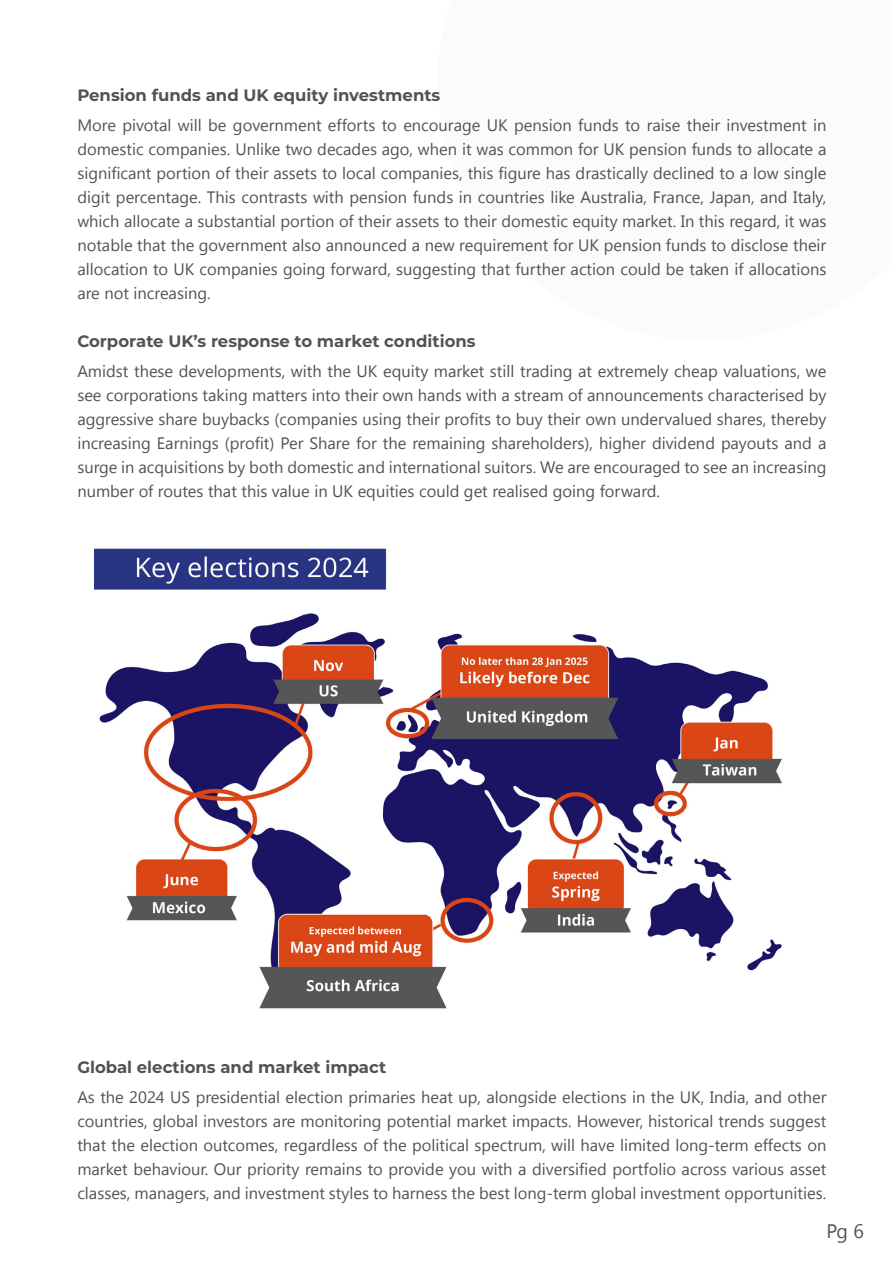
<style>
.page{position:relative;width:893px;height:1263px;background:#fff}
.page>*{position:absolute;margin:0;border:0;box-sizing:border-box;transform-origin:0 0}
.t1{font:19.5px "Gadugi";color:#505355}
._11_16_Reg_JU_Left{font:16.5px/24px "Gadugi";color:#505355;text-align:justify}
._11_16_Reg_JU_Left-2{font:700 16.5px "Montserrat";color:#505355}
</style>
<div class="page">
<img style="left:94px;top:548px;width:688px;height:461px">
<p class="_11_16_Reg_JU_Left-2" style="left:77px;top:84px;width:365px">Pension funds and UK equity investments</p>
<p class="_11_16_Reg_JU_Left" style="left:77px;top:113px;width:751px">More pivotal will be government efforts to encourage UK pension funds to raise their investment in domestic companies. Unlike two decades ago, when it was common for UK pension funds to allocate a significant portion of their assets to local companies, this figure has drastically declined to a low single digit percentage. This contrasts with pension funds in countries like Australia, France, Japan, and Italy, which allocate a substantial portion of their assets to their domestic equity market. In this regard, it was notable that the government also announced a new requirement for UK pension funds to disclose their allocation to UK companies going forward, suggesting that further action could be taken if allocations are not increasing.</p>
<p class="_11_16_Reg_JU_Left-2" style="left:77px;top:330px;width:400px">Corporate UK’s response to market conditions</p>
<p class="_11_16_Reg_JU_Left" style="left:77px;top:359px;width:750px">Amidst these developments, with the UK equity market still trading at extremely cheap valuations, we see corporations taking matters into their own hands with a stream of announcements characterised by aggressive share buybacks (companies using their profits to buy their own undervalued shares, thereby increasing Earnings (profit) Per Share for the remaining shareholders), higher dividend payouts and a surge in acquisitions by both domestic and international suitors. We are encouraged to see an increasing number of routes that this value in UK equities could get realised going forward.</p>
<p class="_11_16_Reg_JU_Left-2" style="left:77px;top:1056px;width:310px">Global elections and market impact</p>
<p class="_11_16_Reg_JU_Left" style="left:77px;top:1085px;width:751px">As the 2024 US presidential election primaries heat up, alongside elections in the UK, India, and other countries, global investors are monitoring potential market impacts. However, historical trends suggest that the election outcomes, regardless of the political spectrum, will have limited long-term effects on market behaviour. Our priority remains to provide you with a diversified portfolio across various asset classes, managers, and investment styles to harness the best long-term global investment opportunities.</p>
<p class="t1" style="left:826px;top:1219px;width:39px">Pg 6</p>
</div>
